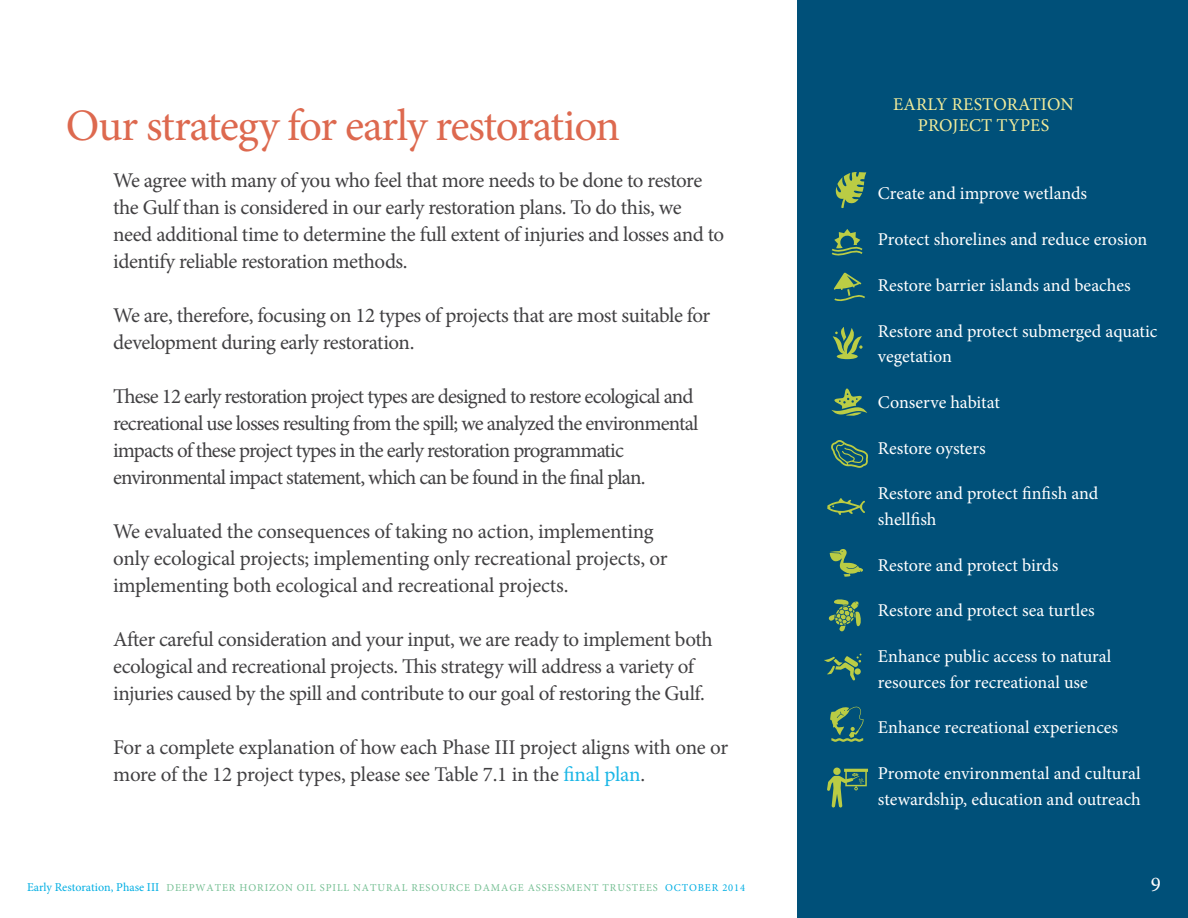
<style>
.page{position:relative;width:1188px;height:918px;background:#fff}
.page>*{position:absolute;margin:0;border:0;box-sizing:border-box;transform-origin:0 0}
.t1{font:45px "Minion Pro";letter-spacing:-.03em;color:#dd694f}
.t2{font:21px/27px "Minion Pro";letter-spacing:-.025em;color:#414042}
.t3{font:21px "Minion Pro";color:#fff}
.t4{font:18px/25.5px "Minion Pro";letter-spacing:-.005em;color:#fff}
.t5{font:18px/21.6px "Minion Pro";letter-spacing:.01em;color:#f2ec9b;text-align:center}
.t6{font:10.5px "Minion Pro";letter-spacing:.085em;color:#75bf93}
.s1{color:#1ab6e6}
.s2{font-size:12px;color:#00aee3}
.s3{color:#00aee3}
</style>
<div class="page">
<div style="left:798px;top:0;width:390px;height:918px;background:#005079"></div>
<svg style="left:833px;top:327px;width:30px;height:32px"></svg>
<svg style="left:827px;top:767px;width:41px;height:41px"></svg>
<svg style="left:832px;top:388px;width:35px;height:28px"></svg>
<svg style="left:834px;top:273px;width:31px;height:29px"></svg>
<svg style="left:830px;top:707px;width:34px;height:35px"></svg>
<svg style="left:824px;top:654px;width:38px;height:27px"></svg>
<svg style="left:832px;top:229px;width:31px;height:27px"></svg>
<svg style="left:828px;top:599px;width:33px;height:32px"></svg>
<svg style="left:830px;top:549px;width:33px;height:28px"></svg>
<svg style="left:835px;top:172px;width:31px;height:36px"></svg>
<svg style="left:831px;top:440px;width:37px;height:28px"></svg>
<svg style="left:827px;top:498px;width:38px;height:17px"></svg>
<h1 class="t1" style="left:66px;top:96px;width:556px">Our strategy for early restoration</h1>
<p class="t2" style="left:113px;top:167px;width:613px">We agree with many of you who feel that more needs to be done to restore the Gulf than is considered in our early restoration plans. To do this, we need additional time to determine the full extent of injuries and losses and to identify reliable restoration methods.</p>
<p class="t2" style="left:113px;top:302px;width:599px">We are, therefore, focusing on 12 types of projects that are most suitable for development during early restoration.</p>
<p class="t2" style="left:113px;top:383px;width:587px">These 12 early restoration project types are designed to restore ecological and recreational use losses resulting from the spill; we analyzed the environmental impacts of these project types in the early restoration programmatic environmental impact statement, which can be found in the final plan.</p>
<p class="t2" style="left:113px;top:518px;width:556px">We evaluated the consequences of taking no action, implementing only ecological projects; implementing only recreational projects, or implementing both ecological and recreational projects.</p>
<p class="t2" style="left:113px;top:626px;width:601px">After careful consideration and your input, we are ready to implement both ecological and recreational projects. This strategy will address a variety of injuries caused by the spill and contribute to our goal of restoring the Gulf.</p>
<p class="t2" style="left:113px;top:734px;width:617px">For a complete explanation of how each Phase III project aligns with one or more of the 12 project types, please see Table 7.1 in the <span class="s1">final plan</span>.</p>
<p class="t5" style="left:893px;top:93px;width:182px">EARLY RESTORATION<br>PROJECT TYPES</p>
<p class="t4" style="left:878px;top:181px;width:211px">Create and improve wetlands</p>
<p class="t4" style="left:878px;top:227px;width:271px">Protect shorelines and reduce erosion</p>
<p class="t4" style="left:878px;top:272px;width:254px">Restore barrier islands and beaches</p>
<p class="t4" style="left:878px;top:318px;width:281px">Restore and protect submerged aquatic vegetation</p>
<p class="t4" style="left:878px;top:389px;width:123px">Conserve habitat</p>
<p class="t4" style="left:878px;top:435px;width:109px">Restore oysters</p>
<p class="t4" style="left:878px;top:481px;width:222px">Restore and protect finfish and shellfish</p>
<p class="t4" style="left:878px;top:552px;width:182px">Restore and protect birds</p>
<p class="t4" style="left:878px;top:598px;width:218px">Restore and protect sea turtles</p>
<p class="t4" style="left:878px;top:644px;width:235px">Enhance public access to natural resources for recreational use</p>
<p class="t4" style="left:878px;top:715px;width:242px">Enhance recreational experiences</p>
<p class="t4" style="left:878px;top:761px;width:264px">Promote environmental and cultural stewardship, education and outreach</p>
<p class="t6" style="left:27px;top:881px;width:720px"><span class="s2">Early Restoration, Phase III</span> DEEPWATER HORIZON OIL SPILL NATURAL RESOURCE DAMAGE ASSESSMENT TRUSTEES <span class="s3">OCTOBER 2014</span></p>
<p class="t3" style="left:1151px;top:870px;width:12px">9</p>
</div>
